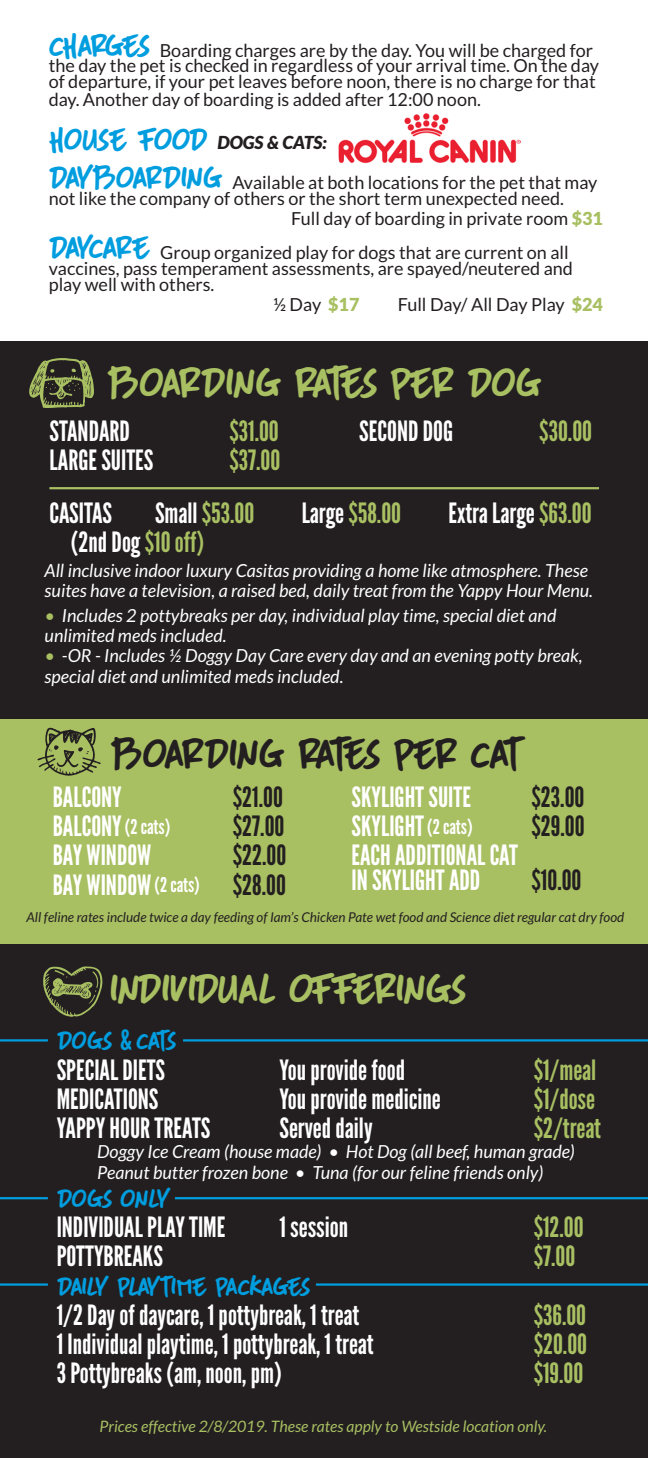
<style>
.page{position:relative;width:648px;height:1458px;background:#fff}
.page>*{position:absolute;margin:0;border:0;box-sizing:border-box;transform-origin:0 0}
.t1{font:45px "DK More Or Less";letter-spacing:-.07em;color:#231f20}
.t2{font:45px "DK More Or Less";letter-spacing:-.035em;color:#a8bf62}
.t3{font:45px "DK More Or Less";letter-spacing:-.065em;color:#a8bf62}
.t4{font:27.9px/24.8px "League Gothic";color:#fff}
.t5{font:27.9px "League Gothic";color:#a8bf62}
.t6{font:27.9px/29.2px "League Gothic";color:#231f20;text-align:right}
.t7{font:27.9px "DK More Or Less";letter-spacing:-.07em;color:#009ddf}
.t8{font:27.9px "DK More Or Less";letter-spacing:-.035em;color:#009ddf}
.t9{font:18px/15.8px "Lato";color:#231f20}
.t10{font:italic 18px/20.2px "Lato";color:#fff}
.t11{font:italic 900 18px "Lato";color:#231f20}
.t12{font:italic 15.75px "Lato";color:#a8bf62}
.t13{font:italic 13.5px "Lato";color:#231f20}
.s1{font-family:"DK More Or Less";font-size:33.75px;color:#009ddf}
.s2{font-family:"DK More Or Less";font-weight:400;font-style:normal;font-size:33.75px;color:#009ddf}
.s3{font-weight:900;color:#a8bf62}
.s4{color:#fff}
.s5{color:#a8bf62}
.s6{font-size:20.25px}
.s7{font-size:20.25px;color:#fff}
.s8{font-family:"League Gothic"}
</style>
<div class="page">
<div style="left:0;top:342px;width:648px;height:1116px;background:#231f20"></div>
<div style="left:0;top:719px;width:648px;height:224px;background:#a8bf62"></div>
<svg style="left:37px;top:727px;width:64px;height:49px"></svg>
<svg style="left:43px;top:966px;width:60px;height:51px"></svg>
<hr style="left:0;top:1039px;width:48px;height:3px;background:#009ddf">
<hr style="left:0;top:1197px;width:48px;height:2px;background:#009ddf">
<hr style="left:0;top:1283px;width:48px;height:3px;background:#009ddf">
<hr style="left:316px;top:1283px;width:332px;height:3px;background:#009ddf">
<hr style="left:175px;top:1197px;width:473px;height:2px;background:#009ddf">
<hr style="left:183px;top:1039px;width:465px;height:3px;background:#009ddf">
<svg style="left:29px;top:358px;width:65px;height:50px"></svg>
<hr style="left:49px;top:487px;width:550px;height:2px;background:#a8bf62">
<img style="left:339px;top:113px;width:181px;height:50px">
<p class="t9" style="left:49px;top:42px;width:552px"><span class="s1">CHARGES</span> Boarding charges are by the day. You will be charged for the day the pet is checked in regardless of your arrival time. On the day of departure, if your pet leaves before noon, there is no charge for that</p>
<p class="t9" style="left:49px;top:92px;width:434px">day. Another day of boarding is added after 12:00 noon.</p>
<p class="t11" style="left:49px;top:132px;width:280px"><span class="s2">HOUSE FOOD</span> DOGS &amp; CATS:</p>
<p class="t9" style="left:49px;top:175px;width:550px"><span class="s1">DAYBOARDING</span> Available at both locations for the pet that may not like the company of others or the short term unexpected need.</p>
<p class="t9" style="left:49px;top:202px;width:556px;line-height:33.8px;text-indent:242px">Full day of boarding in private room <span class="s3">$31<br></span><span class="s1">DAYCARE</span> Group organized play for dogs that are current on all</p>
<p class="t9" style="left:49px;top:260px;width:526px">vaccines, pass temperament assessments, are spayed/neutered and play well with others.</p>
<p class="t9" style="left:273px;top:296px;width:88px">½ Day <span class="s3">$17</span></p>
<p class="t9" style="left:398px;top:296px;width:207px">Full Day/ All Day Play <span class="s3">$24</span></p>
<h1 class="t3" style="left:107px;top:357px;width:437px">BOARDING RATES PER DOG</h1>
<h2 class="t4" style="left:49px;top:419px;width:82px">STANDARD</h2>
<h2 class="t5" style="left:229px;top:414px;width:51px">$31.00</h2>
<h2 class="t4" style="left:49px;top:448px;width:106px">LARGE SUITES</h2>
<h2 class="t5" style="left:229px;top:444px;width:52px">$37.00</h2>
<h2 class="t4" style="left:359px;top:419px;width:95px">SECOND DOG</h2>
<h2 class="t5" style="left:539px;top:414px;width:54px">$30.00</h2>
<h2 class="t4" style="left:49px;top:501px;width:64px">CASITAS</h2>
<h2 class="t5" style="left:155px;top:497px;width:101px"><span class="s4">Small</span> $53.00</h2>
<h2 class="t5" style="left:302px;top:497px;width:101px"><span class="s4">Large</span> $58.00</h2>
<h2 class="t4" style="left:448px;top:501px;width:145px">Extra Large <span class="s5">$63.00</span></h2>
<h2 class="t4" style="left:71px;top:530px;width:135px">(2nd Dog <span class="s5">$10 off)</span></h2>
<p class="t10" style="left:45px;top:561px;width:550px">All inclusive indoor luxury Casitas providing a home like atmosphere. These suites have a television, a raised bed, daily treat from the Yappy Hour Menu.</p>
<p class="t10" style="left:45px;top:606px;width:513px"><span class="s5">•</span> Includes 2 pottybreaks per day, individual play time, special diet and unlimited meds included.</p>
<p class="t10" style="left:45px;top:646px;width:540px"><span class="s5">•</span> -OR - Includes ½ Doggy Day Care every day and an evening potty break, special diet and unlimited meds included.</p>
<h1 class="t1" style="left:110px;top:728px;width:418px">BOARDING RATES PER CAT</h1>
<h2 class="t4" style="left:53px;top:785px;width:70px">BALCONY</h2>
<h2 class="t6" style="left:233px;top:782px;width:52px">$21.00</h2>
<h2 class="t4" style="left:53px;top:814px;width:119px">BALCONY <span class="s6">(2 cats)</span></h2>
<h2 class="t6" style="left:233px;top:812px;width:53px">$27.00</h2>
<h2 class="t4" style="left:53px;top:843px;width:100px">BAY WINDOW</h2>
<h2 class="t6" style="left:53px;top:841px;width:235px">$22.00<br><span class="s4">BAY WINDOW</span> <span class="s7">(2 cats)</span> $28.00</h2>
<h2 class="t4" style="left:352px;top:785px;width:121px">SKYLIGHT SUITE</h2>
<h2 class="t6" style="left:532px;top:782px;width:54px">$23.00</h2>
<h2 class="t4" style="left:352px;top:814px;width:123px">SKYLIGHT <span class="s6">(2 cats)</span></h2>
<h2 class="t6" style="left:532px;top:812px;width:55px">$29.00</h2>
<h2 class="t4" style="left:352px;top:843px;width:168px">EACH ADDITIONAL CAT<br>IN SKYLIGHT ADD</h2>
<h2 class="t6" style="left:532px;top:866px;width:51px">$10.00</h2>
<p class="t13" style="left:27px;top:910px;width:599px">All feline rates include twice a day feeding of Iam’s Chicken Pate wet food and Science diet regular cat dry food</p>
<h1 class="t2" style="left:110px;top:963px;width:358px">INDIVIDUAL OFFERINGS</h1>
<h2 class="t7" style="left:57px;top:1025px;width:121px">DOGS <span class="s8">&amp;</span> CATS</h2>
<h2 class="t4" style="left:57px;top:1057px;width:110px">SPECIAL DIETS</h2>
<h2 class="t4" style="left:279px;top:1057px;width:127px">You provide food</h2>
<h2 class="t5" style="left:534px;top:1053px;width:64px">$1/meal</h2>
<h2 class="t4" style="left:57px;top:1087px;width:103px">MEDICATIONS</h2>
<h2 class="t4" style="left:279px;top:1087px;width:163px">You provide medicine</h2>
<h2 class="t5" style="left:534px;top:1082px;width:63px">$1/dose</h2>
<h2 class="t4" style="left:57px;top:1116px;width:155px">YAPPY HOUR TREATS</h2>
<h2 class="t4" style="left:279px;top:1116px;width:95px">Served daily</h2>
<h2 class="t5" style="left:534px;top:1112px;width:69px">$2/treat</h2>
<p class="t10" style="left:97px;top:1142px;width:479px">Doggy Ice Cream (house made) • Hot Dog (all beef, human grade)<br>Peanut butter frozen bone • Tuna (for our feline friends only)</p>
<h2 class="t8" style="left:57px;top:1182px;width:116px">DOGS ONLY</h2>
<h2 class="t4" style="left:57px;top:1215px;width:170px">INDIVIDUAL PLAY TIME</h2>
<h2 class="t4" style="left:279px;top:1215px;width:70px">1 session</h2>
<h2 class="t5" style="left:534px;top:1211px;width:52px">$12.00</h2>
<h2 class="t4" style="left:57px;top:1244px;width:108px">POTTYBREAKS</h2>
<h2 class="t5" style="left:534px;top:1240px;width:43px">$7.00</h2>
<h2 class="t7" style="left:57px;top:1270px;width:255px">DAILY PLAYTIME PACKAGES</h2>
<h2 class="t4" style="left:57px;top:1303px;width:304px">1/2 Day of daycare, 1 pottybreak, 1 treat</h2>
<h2 class="t5" style="left:534px;top:1298px;width:54px">$36.00</h2>
<h2 class="t4" style="left:57px;top:1332px;width:318px">1 Individual playtime, 1 pottybreak, 1 treat</h2>
<h2 class="t5" style="left:534px;top:1328px;width:55px">$20.00</h2>
<h2 class="t4" style="left:57px;top:1361px;width:227px">3 Pottybreaks (am, noon, pm)</h2>
<h2 class="t5" style="left:534px;top:1357px;width:51px">$19.00</h2>
<p class="t12" style="left:100px;top:1418px;width:449px">Prices effective 2/8/2019. These rates apply to Westside location only.</p>
</div>
